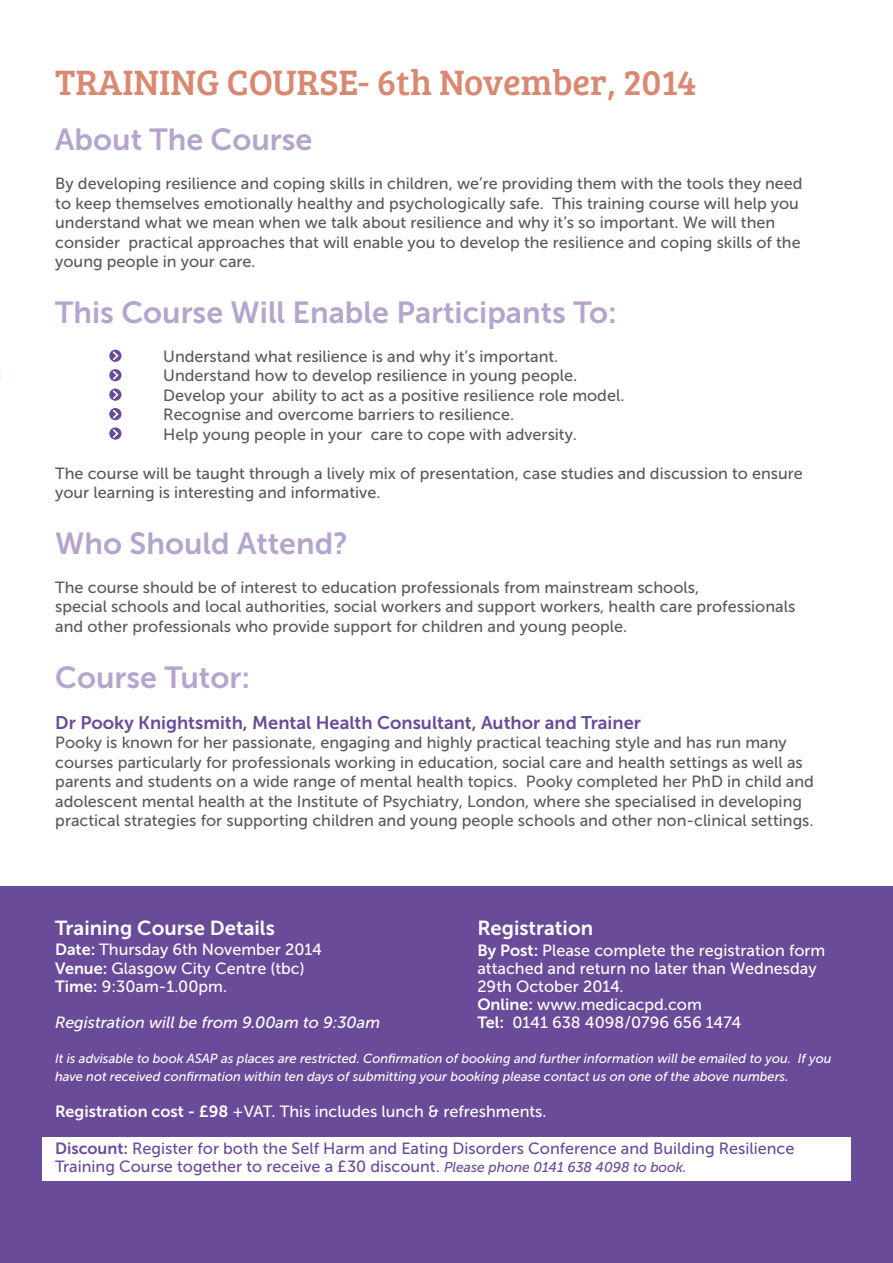
<style>
.page{position:relative;width:893px;height:1263px;background:#fff}
.page>*{position:absolute;margin:0;border:0;box-sizing:border-box;transform-origin:0 0}
.t1{font:36.45px "Bree Serif";color:#d98971}
.t2{font:30.3px "Museo Sans 700";color:#b5a5cc}
.t3{font:20.25px "Museo Sans 700";color:#fff}
.t4{font:18.15px "Museo Sans 700";color:#6a4b99}
.t5{font:16.2px/19.5px "Museo Sans 500";color:#5e5957}
.t6{font:16.2px/18.3px "Museo Sans 500";color:#fff}
.t7{font:16.2px/18.1px "Museo Sans 500";color:#6a4b99}
.t8{font:italic 16.2px "Museo Sans 500";color:#fff}
.t9{font:italic 13.2px/18.3px "Museo Sans 500";color:#fff}
.s1{font-family:"Museo Sans 700"}
.s2{font-size:14.1px}
.s3{font-style:italic;font-size:14.1px}
</style>
<div class="page">
<div style="left:0;top:887px;width:893px;height:376px;background:#6a4b99"></div>
<div style="left:109px;top:350px;width:12px;height:12px;background:#6a4b99;border-radius:50%"></div>
<svg style="left:113px;top:351px;width:6px;height:9px"></svg>
<div style="left:109px;top:369px;width:12px;height:12px;background:#6a4b99;border-radius:50%"></div>
<svg style="left:113px;top:371px;width:6px;height:8px"></svg>
<div style="left:109px;top:389px;width:12px;height:12px;background:#6a4b99;border-radius:50%"></div>
<svg style="left:113px;top:390px;width:6px;height:9px"></svg>
<div style="left:109px;top:408px;width:12px;height:12px;background:#6a4b99;border-radius:50%"></div>
<svg style="left:113px;top:410px;width:6px;height:8px"></svg>
<svg style="left:109px;top:427px;width:12px;height:13px"></svg>
<svg style="left:113px;top:429px;width:6px;height:9px"></svg>
<div style="left:42px;top:1137px;width:809px;height:43px;background:#fff"></div>
<h1 class="t1" style="left:55px;top:55px;width:643px">TRAINING COURSE- 6th November, 2014</h1>
<h2 class="t2" style="left:55px;top:123px;width:259px">About The Course</h2>
<p class="t5" style="left:55px;top:174px;width:749px">By developing resilience and coping skills in children, we’re providing them with the tools they need to keep themselves emotionally healthy and psychologically safe. This training course will help you understand what we mean when we talk about resilience and why it’s so important. We will then consider practical approaches that will enable you to develop the resilience and coping skills of the young people in your care.</p>
<h2 class="t2" style="left:55px;top:296px;width:563px">This Course Will Enable Participants To:</h2>
<p class="t5" style="left:163px;top:347px;width:463px">Understand what resilience is and why it’s important.<br>Understand how to develop resilience in young people.<br>Develop your ability to act as a positive resilience role model.<br>Recognise and overcome barriers to resilience.<br>Help young people in your care to cope with adversity.</p>
<p class="t5" style="left:55px;top:463px;width:749px">The course will be taught through a lively mix of presentation, case studies and discussion to ensure your learning is interesting and informative.</p>
<h2 class="t2" style="left:55px;top:526px;width:294px">Who Should Attend?</h2>
<p class="t5" style="left:55px;top:577px;width:741px">The course should be of interest to education professionals from mainstream schools,<br>special schools and local authorities, social workers and support workers, health care professionals and other professionals who provide support for children and young people.</p>
<h2 class="t2" style="left:55px;top:660px;width:196px">Course Tutor:</h2>
<p class="t4" style="left:55px;top:712px;width:587px">Dr Pooky Knightsmith, Mental Health Consultant, Author and Trainer</p>
<p class="t5" style="left:55px;top:733px;width:760px">Pooky is known for her passionate, engaging and highly practical teaching style and has run many courses particularly for professionals working in education, social care and health settings as well as parents and students on a wide range of mental health topics. Pooky completed her PhD in child and adolescent mental health at the Institute of Psychiatry, London, where she specialised in developing practical strategies for supporting children and young people schools and other non-clinical settings.</p>
<p class="t3" style="left:55px;top:917px;width:221px">Training Course Details</p>
<p class="t6" style="left:55px;top:941px;width:268px"><span class="s1">Date:</span> Thursday 6th November 2014<br><span class="s1">Venue:</span> Glasgow City Centre (tbc)<br><span class="s1">Time:</span> 9:30am-1.00pm.</p>
<p class="t8" style="left:55px;top:1014px;width:327px">Registration will be from 9.00am to 9:30am</p>
<p class="t3" style="left:477px;top:917px;width:117px">Registration</p>
<p class="t6" style="left:477px;top:941px;width:350px"><span class="s1">By Post:</span> Please complete the registration form attached and return no later than Wednesday 29th October 2014.<br><span class="s1">Online:</span> www.medicacpd.com<br><span class="s1">Tel:</span> 0141 638 4098/0796 656 1474</p>
<p class="t9" style="left:55px;top:1049px;width:778px">It is advisable to book ASAP as places are restricted. Confirmation of booking and further information will be emailed to you. If you have not received confirmation within ten days of submitting your booking please contact us on one of the above numbers<span class="s2">.</span></p>
<p class="t6" style="left:55px;top:1103px;width:493px"><span class="s1">Registration cost - £98</span> +VAT. This includes lunch &amp; refreshments.</p>
<p class="t7" style="left:55px;top:1139px;width:741px"><span class="s1">Discount:</span> Register for both the Self Harm and Eating Disorders Conference and Building Resilience<br>Training Course together to receive a £30 discount. <span class="s3">Please phone 0141 638 4098 to book.</span></p>
</div>
